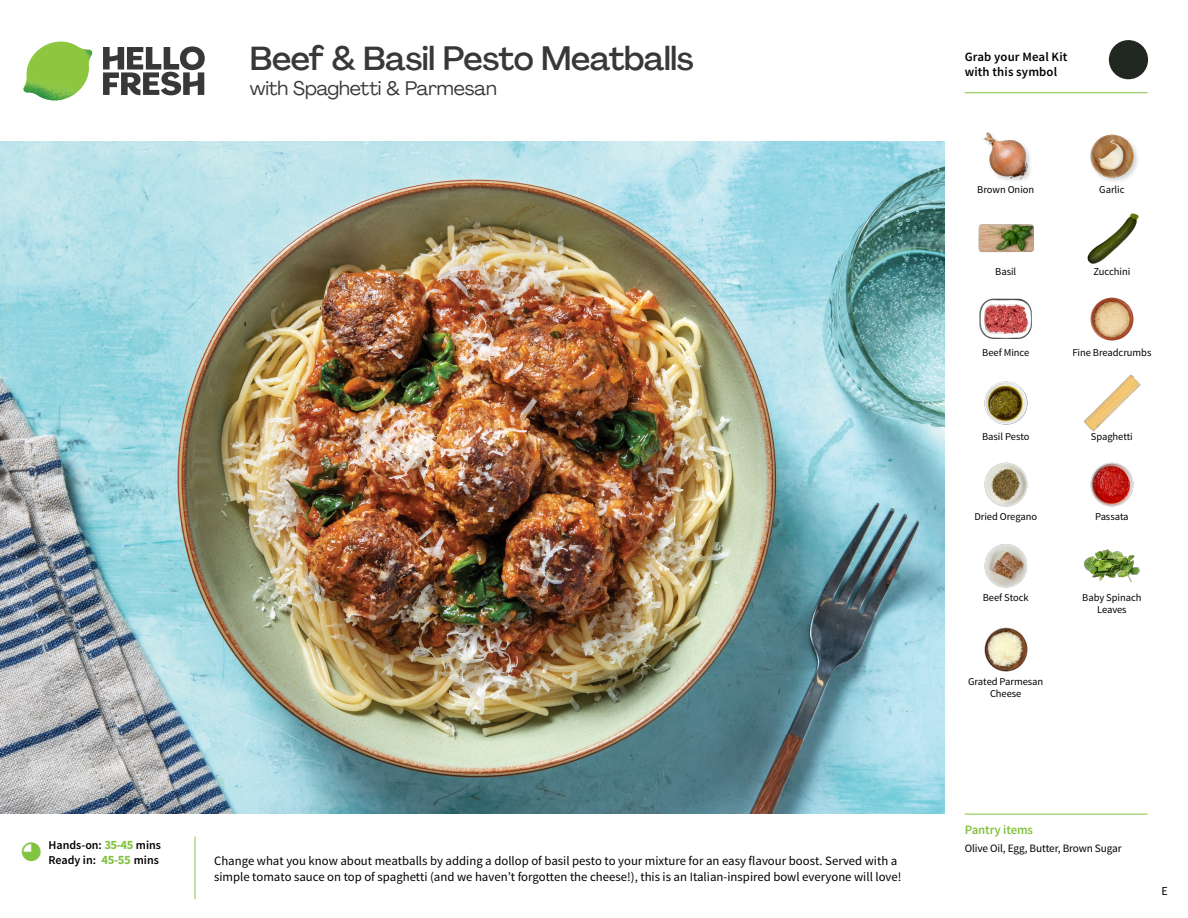
<style>
.page{position:relative;width:1188px;height:918px;background:#fff}
.page>*{position:absolute;margin:0;border:0;box-sizing:border-box;transform-origin:0 0}
.t1{font:500 33px "Agrandir";letter-spacing:-.01em;color:#383839}
.t2{font:19.5px "Agrandir";letter-spacing:-.01em;color:#383839}
.t3{font:12.75px/16.5px "Source Sans Pro";color:#000}
.t4{font:600 12.75px/15px "Source Sans Pro";letter-spacing:.01em;color:#000}
.t5{font:600 12.75px "Source Sans Pro";letter-spacing:-.01em;color:#82c341}
.t6{font:600 12px/15px "Source Sans Pro";color:#000}
.t7{font:12px "Source Sans Pro";color:#000}
.t8{font:11.25px "Source Sans Pro";letter-spacing:-.01em;color:#000}
.t9{font:10.5px/12px "Source Sans Pro";letter-spacing:-.005em;color:#000;text-align:center}
.s1{font-weight:700;font-size:12.75px;color:#82c341}
</style>
<div class="page">
<svg style="left:103px;top:46px;width:102px;height:49px"></svg>
<img style="left:23px;top:42px;width:69px;height:59px">
<img style="left:0;top:142px;width:945px;height:672px">
<img style="left:1090px;top:297px;width:44px;height:44px">
<img style="left:1084px;top:375px;width:57px;height:57px">
<img style="left:984px;top:381px;width:44px;height:44px">
<img style="left:984px;top:462px;width:44px;height:45px">
<img style="left:1083px;top:549px;width:58px;height:33px">
<img style="left:984px;top:544px;width:44px;height:44px">
<img style="left:984px;top:627px;width:44px;height:45px">
<img style="left:980px;top:298px;width:52px;height:41px">
<img style="left:978px;top:224px;width:56px;height:29px">
<img style="left:1087px;top:213px;width:51px;height:51px">
<img style="left:983px;top:132px;width:48px;height:49px">
<img style="left:1090px;top:134px;width:48px;height:48px">
<img style="left:1090px;top:462px;width:44px;height:45px">
<hr style="left:965px;top:814px;width:183px;height:1px;background:#82c341">
<svg style="left:1091px;top:40px;width:58px;height:54px"></svg>
<hr style="left:965px;top:92px;width:183px;height:1px;background:#82c341">
<h1 class="t1" style="left:250px;top:38px;width:446px">Beef &amp; Basil Pesto Meatballs</h1>
<h2 class="t2" style="left:250px;top:76px;width:248px">with Spaghetti &amp; Parmesan</h2>
<p class="t6" style="left:48px;top:838px;width:114px">Hands-on: <span class="s1">35-45</span> mins<br>Ready in: <span class="s1">45-55</span> mins</p>
<p class="t3" style="left:214px;top:852px;width:689px">Change what you know about meatballs by adding a dollop of basil pesto to your mixture for an easy flavour boost. Served with a simple tomato sauce on top of spaghetti (and we haven’t forgotten the cheese!), this is an Italian-inspired bowl everyone will love!</p>
<p class="t4" style="left:965px;top:50px;width:104px">Grab your Meal Kit with this symbol</p>
<p class="t9" style="left:977px;top:183px;width:58px">Brown Onion</p>
<p class="t9" style="left:1099px;top:183px;width:27px">Garlic</p>
<p class="t9" style="left:995px;top:265px;width:22px">Basil</p>
<p class="t9" style="left:1094px;top:265px;width:38px">Zucchini</p>
<p class="t9" style="left:982px;top:346px;width:48px">Beef Mince</p>
<p class="t9" style="left:1072px;top:346px;width:81px">Fine Breadcrumbs</p>
<p class="t9" style="left:982px;top:431px;width:49px">Basil Pesto</p>
<p class="t9" style="left:1091px;top:431px;width:43px">Spaghetti</p>
<p class="t9" style="left:974px;top:511px;width:64px">Dried Oregano</p>
<p class="t9" style="left:1095px;top:511px;width:35px">Passata</p>
<p class="t9" style="left:983px;top:592px;width:47px">Beef Stock</p>
<p class="t9" style="left:968px;top:676px;width:77px">Grated Parmesan<br>Cheese</p>
<p class="t9" style="left:1082px;top:592px;width:61px">Baby Spinach<br>Leaves</p>
<p class="t5" style="left:965px;top:821px;width:70px">Pantry items</p>
<p class="t8" style="left:965px;top:841px;width:159px">Olive Oil, Egg, Butter, Brown Sugar</p>
<p class="t7" style="left:1161px;top:884px;width:8px">E</p>
</div>
